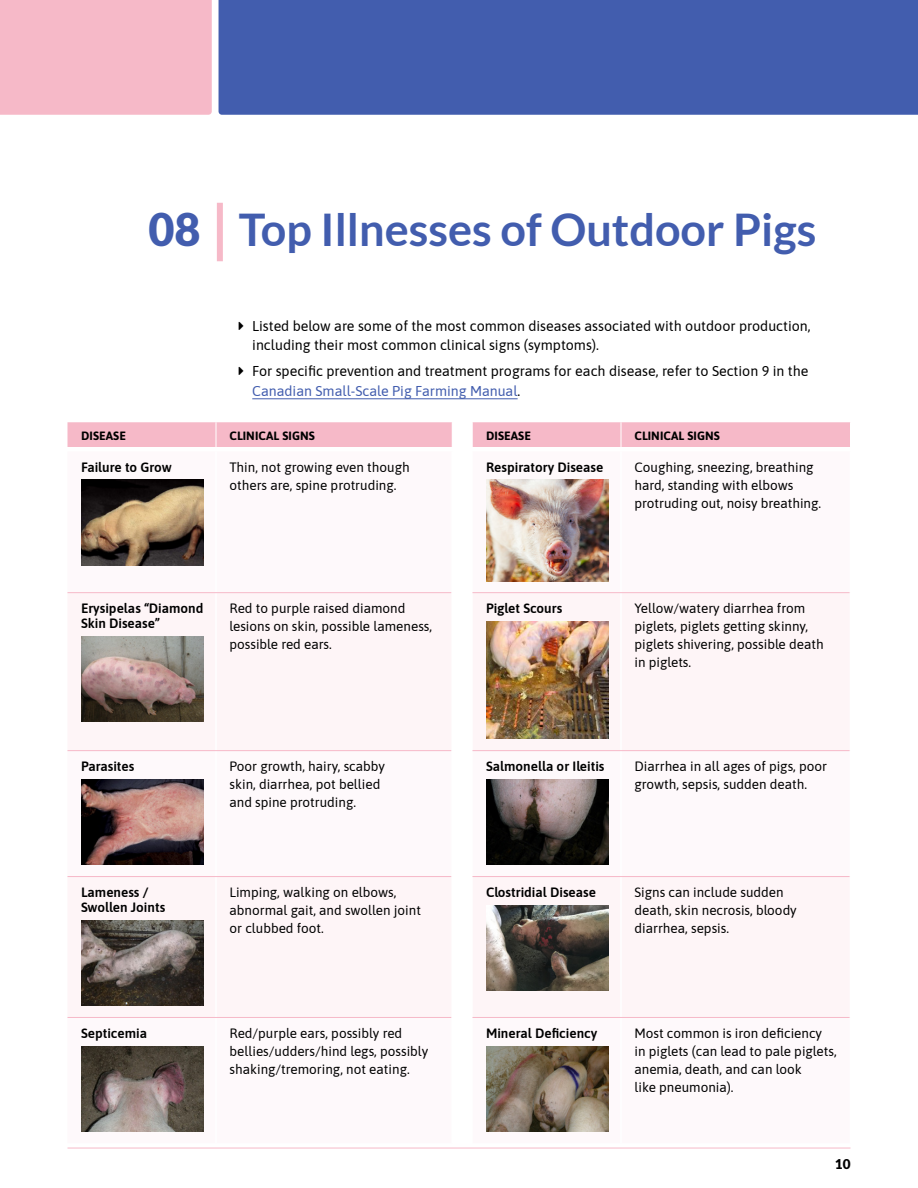
<style>
.page{position:relative;width:918px;height:1188px;background:#fff}
.page>*{position:absolute;margin:0;border:0;box-sizing:border-box;transform-origin:0 0}
.t1{font:700 45px "Lato";color:#425dae}
.t2{font:14.25px/19.5px "Asap";color:#000}
.t3{font:13.5px/18px "Asap";color:#000}
.t4{font:600 13.5px/15px "Asap";color:#000}
.t5{font:900 13.5px "Lato";color:#000}
.t6{font:700 12px "Asap";letter-spacing:.01em;color:#000}
.s1{font-weight:900}
.s2{color:#425dae}
</style>
<div class="page">
<div style="left:0;top:0;width:212px;height:115px;background:#f6b9c8"></div>
<div style="left:219px;top:0;width:699px;height:115px;background:#425dae"></div>
<div style="left:217px;top:203px;width:6px;height:58px;background:#f6b9c8"></div>
<svg style="left:68px;top:422px;width:782px;height:596px"></svg>
<img style="left:81px;top:480px;width:123px;height:86px">
<img style="left:486px;top:480px;width:123px;height:101px">
<img style="left:81px;top:636px;width:123px;height:86px">
<img style="left:486px;top:621px;width:123px;height:118px">
<img style="left:81px;top:779px;width:123px;height:86px">
<img style="left:486px;top:779px;width:123px;height:86px">
<img style="left:81px;top:920px;width:123px;height:86px">
<img style="left:486px;top:905px;width:123px;height:86px">
<img style="left:81px;top:1046px;width:123px;height:86px">
<img style="left:486px;top:1046px;width:123px;height:86px">
<hr style="left:252px;top:398px;width:266px;height:1px;background:#425dae">
<hr style="left:68px;top:1148px;width:782px;height:1px;background:#f6b9c8">
<h1 class="t1" style="left:149px;top:204px;width:669px"><span class="s1">08</span> Top Illnesses of Outdoor Pigs</h1>
<p class="t2" style="left:252px;top:315px;width:560px">Listed below are some of the most common diseases associated with outdoor production, including their most common clinical signs (symptoms).</p>
<p class="t2" style="left:252px;top:361px;width:558px">For specific prevention and treatment programs for each disease, refer to Section 9 in the<br><span class="s2">Canadian Small-Scale Pig Farming Manual</span>.</p>
<p class="t6" style="left:81px;top:428px;width:46px">DISEASE</p>
<p class="t6" style="left:230px;top:428px;width:87px">CLINICAL SIGNS</p>
<p class="t6" style="left:486px;top:428px;width:46px">DISEASE</p>
<p class="t6" style="left:635px;top:428px;width:87px">CLINICAL SIGNS</p>
<p class="t4" style="left:81px;top:459px;width:92px">Failure to Grow</p>
<p class="t3" style="left:230px;top:458px;width:182px">Thin, not growing even though others are, spine protruding.</p>
<p class="t4" style="left:486px;top:459px;width:119px">Respiratory Disease</p>
<p class="t3" style="left:634px;top:458px;width:188px">Coughing, sneezing, breathing hard, standing with elbows protruding out, noisy breathing.</p>
<p class="t4" style="left:81px;top:600px;width:124px">Erysipelas “Diamond<br>Skin Disease”</p>
<p class="t3" style="left:230px;top:599px;width:204px">Red to purple raised diamond lesions on skin, possible lameness, possible red ears.</p>
<p class="t4" style="left:486px;top:600px;width:78px">Piglet Scours</p>
<p class="t3" style="left:634px;top:599px;width:191px">Yellow/watery diarrhea from piglets, piglets getting skinny, piglets shivering, possible death in piglets.</p>
<p class="t4" style="left:81px;top:758px;width:55px">Parasites</p>
<p class="t3" style="left:230px;top:757px;width:157px">Poor growth, hairy, scabby skin, diarrhea, pot bellied and spine protruding.</p>
<p class="t4" style="left:486px;top:758px;width:120px">Salmonella or Ileitis</p>
<p class="t3" style="left:634px;top:757px;width:194px">Diarrhea in all ages of pigs, poor growth, sepsis, sudden death.</p>
<p class="t4" style="left:81px;top:884px;width:86px">Lameness /<br>Swollen Joints</p>
<p class="t3" style="left:230px;top:883px;width:193px">Limping, walking on elbows, abnormal gait, and swollen joint or clubbed foot.</p>
<p class="t4" style="left:486px;top:884px;width:112px">Clostridial Disease</p>
<p class="t3" style="left:634px;top:883px;width:164px">Signs can include sudden death, skin necrosis, bloody diarrhea, sepsis.</p>
<p class="t4" style="left:81px;top:1025px;width:68px">Septicemia</p>
<p class="t3" style="left:230px;top:1024px;width:200px">Red/purple ears, possibly red bellies/udders/hind legs, possibly shaking/tremoring, not eating.</p>
<p class="t4" style="left:486px;top:1025px;width:113px">Mineral Deficiency</p>
<p class="t3" style="left:634px;top:1024px;width:204px">Most common is iron deficiency<br>in piglets (can lead to pale piglets, anemia, death, and can look<br>like pneumonia).</p>
<p class="t5" style="left:835px;top:1156px;width:17px">10</p>
</div>
